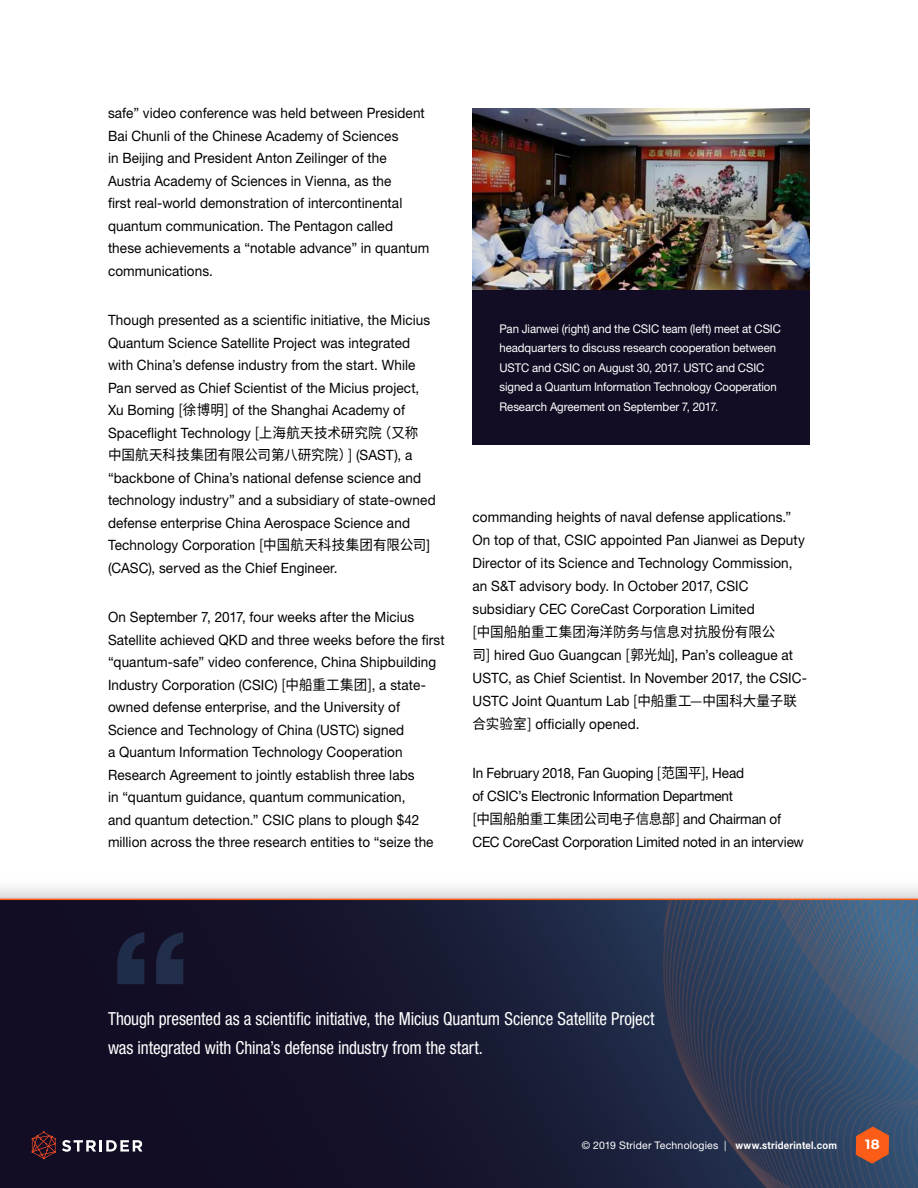
<style>
.page{position:relative;width:918px;height:1188px;background:#fff}
.page>*{position:absolute;margin:0;border:0;box-sizing:border-box;transform-origin:0 0}
.PQ{font:condensed 18px/28.5px "Helvetica Neue LT Std";letter-spacing:-.005em;color:#fff;scale:.95 1}
.Body_Text{font:14.25px/22.5px "Helvetica Neue LT Std";letter-spacing:.005em;color:#000;scale:.95 1}
.Body_Text-2{font:14.25px/23px "Helvetica Neue LT Std";letter-spacing:-.015em;color:#000;scale:.95 1}
.Page{font:700 13.5px "Montserrat";color:#fff}
.t1{font:12px/19.5px "Helvetica Neue LT Std";letter-spacing:-.005em;color:#fff;scale:.95 1}
.t2{font:10.5px "Helvetica Neue LT Std";letter-spacing:.015em;color:#fff}
.s1{font-family:"Noto Sans SC"}
.s2{font-weight:700}
</style>
<div class="page">
<div style="left:0;top:876px;width:918px;height:312px;background:#000;opacity:.3"></div>
<svg style="left:0;top:899px;width:918px;height:289px"></svg>
<img style="left:620px;top:901px;width:298px;height:287px">
<svg style="left:117px;top:932px;width:66px;height:52px"></svg>
<svg style="left:856px;top:1127px;width:33px;height:37px"></svg>
<svg style="left:62px;top:1140px;width:81px;height:12px"></svg>
<svg style="left:32px;top:1131px;width:24px;height:28px"></svg>
<img style="left:472px;top:108px;width:338px;height:183px">
<div style="left:472px;top:291px;width:338px;height:154px;background:#120d24"></div>
<p class="Body_Text" style="left:108px;top:102px;width:340px">safe” video conference was held between President Bai Chunli of the Chinese Academy of Sciences<br>in Beijing and President Anton Zeilinger of the Austria Academy of Sciences in Vienna, as the<br>first real-world demonstration of intercontinental quantum communication. The Pentagon called these achievements a “notable advance” in quantum communications.</p>
<p class="Body_Text" style="left:108px;top:309px;width:346px">Though presented as a scientific initiative, the Micius Quantum Science Satellite Project was integrated with China’s defense industry from the start. While Pan served as Chief Scientist of the Micius project, Xu Boming <span class="s1">[徐博明]</span> of the Shanghai Academy of Spaceflight Technology <span class="s1">[上海航天技术研究院（又称<br>中国航天科技集团有限公司第八研究院）]</span> (SAST), a “backbone of China’s national defense science and technology industry” and a subsidiary of state-owned defense enterprise China Aerospace Science and Technology Corporation <span class="s1">[中国航天科技集团有限公司</span>] (CASC), served as the Chief Engineer.</p>
<p class="Body_Text" style="left:108px;top:606px;width:356px">On September 7, 2017, four weeks after the Micius Satellite achieved QKD and three weeks before the first “quantum-safe” video conference, China Shipbuilding Industry Corporation (CSIC) <span class="s1">[中船重工集团]</span>, a state&shy;owned defense enterprise, and the University of Science and Technology of China (USTC) signed<br>a Quantum Information Technology Cooperation Research Agreement to jointly establish three labs<br>in “quantum guidance, quantum communication,<br>and quantum detection.” CSIC plans to plough $42 million across the three research entities to “seize the</p>
<p class="t1" style="left:500px;top:319px;width:298px">Pan Jianwei (right) and the CSIC team (left) meet at CSIC headquarters to discuss research cooperation between USTC and CSIC on August 30, 2017. USTC and CSIC signed a Quantum Information Technology Cooperation Research Agreement on September 7, 2017.</p>
<p class="Body_Text" style="left:472px;top:506px;width:354px;line-height:23px">commanding heights of naval defense applications.” On top of that, CSIC appointed Pan Jianwei as Deputy Director of its Science and Technology Commission, an S&amp;T advisory body. In October 2017, CSIC subsidiary CEC CoreCast Corporation Limited<br><span class="s1">[中国船舶重工集团海洋防务与信息对抗股份有限公<br>司]</span> hired Guo Guangcan <span class="s1">[郭光灿</span>], Pan’s colleague at USTC, as Chief Scientist. In November 2017, the CSIC-USTC Joint Quantum Lab <span class="s1">[中船重工—中国科大量子联合实验室]</span> officially opened.</p>
<p class="Body_Text-2" style="left:472px;top:762px;width:350px">In February 2018, Fan Guoping <span class="s1">[范国平]</span>, Head<br>of CSIC’s Electronic Information Department<br><span class="s1">[中国船舶重工集团公司电子信息部]</span> and Chairman of CEC CoreCast Corporation Limited noted in an interview</p>
<p class="PQ" style="left:108px;top:1004px;width:577px">Though presented as a scientific initiative, the Micius Quantum Science Satellite Project was integrated with China’s defense industry from the start.</p>
<p class="t2" style="left:582px;top:1139px;width:257px">© 2019 Strider Technologies | <span class="s2">www.striderintel.com</span></p>
<p class="Page" style="left:865px;top:1134px;width:16px">18</p>
</div>
